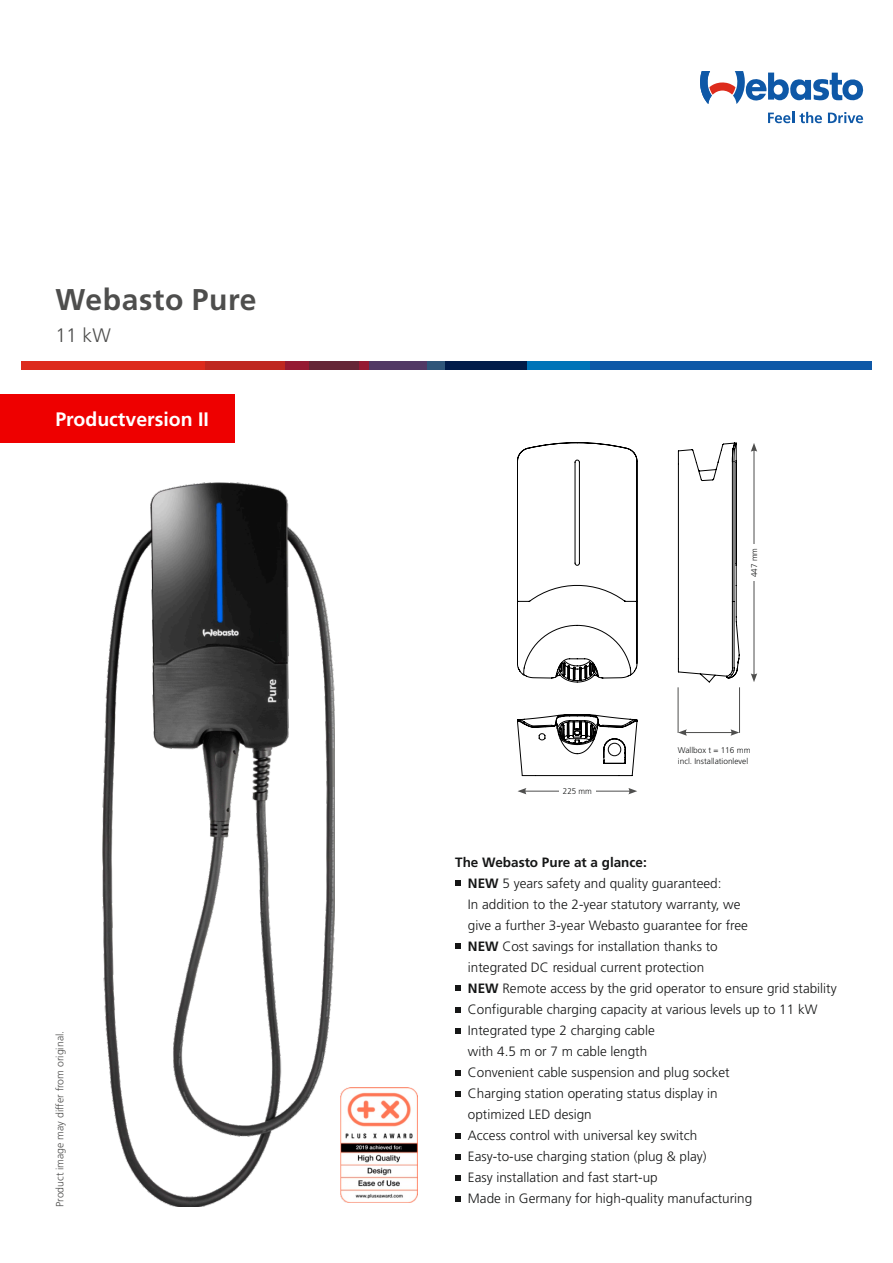
<style>
.page{position:relative;width:893px;height:1263px;background:#fff}
.page>*{position:absolute;margin:0;border:0;box-sizing:border-box;transform-origin:0 0}
.t1{font:700 30px "Frutiger";letter-spacing:.02em;color:#4e4e4d}
.t2{font:700 19.5px "Frutiger";color:#fff}
.t3{font:300 19.5px "Frutiger";color:#4e4e4d}
.t4{font:300 13.5px/21px "Frutiger";color:#151616}
.t5{font:300 10.5px "Frutiger";color:#4e4e4d}
.t6{font:300 8.25px/11.2px "Frutiger";color:#151616}
.s1{font-weight:700}
</style>
<div class="page">
<svg style="left:700px;top:71px;width:164px;height:33px"></svg>
<svg style="left:768px;top:112px;width:54px;height:11px"></svg>
<svg style="left:828px;top:112px;width:35px;height:11px"></svg>
<div style="left:21px;top:361px;width:184px;height:8px;background:#dd2b1c"></div>
<div style="left:205px;top:361px;width:80px;height:8px;background:#bf2820"></div>
<div style="left:285px;top:361px;width:24px;height:8px;background:#951a33"></div>
<div style="left:309px;top:361px;width:50px;height:8px;background:#652637"></div>
<div style="left:359px;top:361px;width:10px;height:8px;background:#951a33"></div>
<div style="left:369px;top:361px;width:58px;height:8px;background:#513965"></div>
<div style="left:427px;top:361px;width:18px;height:8px;background:#2f567a"></div>
<div style="left:445px;top:361px;width:82px;height:8px;background:#011c4a"></div>
<div style="left:527px;top:361px;width:63px;height:8px;background:#0074b8"></div>
<div style="left:590px;top:361px;width:282px;height:8px;background:#0e58a7"></div>
<img style="left:103px;top:483px;width:232px;height:724px">
<img style="left:340px;top:1087px;width:78px;height:116px">
<div style="left:0;top:394px;width:234px;height:49px;background:#e00"></div>
<hr style="left:754px;top:449px;width:1px;height:227px;background:#4e4e4d">
<svg style="left:751px;top:443px;width:6px;height:9px"></svg>
<svg style="left:751px;top:673px;width:6px;height:9px"></svg>
<div style="left:750px;top:544px;width:8px;height:37px;background:#fff"></div>
<hr style="left:684px;top:732px;width:49px;height:1px;background:#4e4e4d">
<svg style="left:730px;top:729px;width:9px;height:7px"></svg>
<svg style="left:679px;top:729px;width:8px;height:7px"></svg>
<hr style="left:524px;top:791px;width:107px;height:1px;background:#4e4e4d">
<svg style="left:628px;top:788px;width:9px;height:6px"></svg>
<svg style="left:517px;top:788px;width:9px;height:6px"></svg>
<div style="left:559px;top:787px;width:36px;height:8px;background:#fff"></div>
<hr style="left:678px;top:687px;width:1px;height:46px;background:#4e4e4d">
<hr style="left:739px;top:687px;width:1px;height:46px;background:#4e4e4d">
<svg style="left:517px;top:714px;width:120px;height:62px"></svg>
<svg style="left:517px;top:442px;width:120px;height:240px"></svg>
<svg style="left:678px;top:442px;width:61px;height:240px"></svg>
<svg style="left:455px;top:880px;width:5px;height:6px"></svg>
<svg style="left:455px;top:943px;width:5px;height:6px"></svg>
<svg style="left:455px;top:985px;width:5px;height:6px"></svg>
<svg style="left:455px;top:1007px;width:5px;height:6px"></svg>
<svg style="left:455px;top:1028px;width:5px;height:6px"></svg>
<svg style="left:455px;top:1070px;width:5px;height:6px"></svg>
<svg style="left:455px;top:1091px;width:5px;height:6px"></svg>
<svg style="left:455px;top:1133px;width:5px;height:6px"></svg>
<svg style="left:455px;top:1154px;width:5px;height:6px"></svg>
<svg style="left:455px;top:1175px;width:5px;height:6px"></svg>
<svg style="left:455px;top:1196px;width:5px;height:6px"></svg>
<h1 class="t1" style="left:55px;top:288px;width:202px">Webasto Pure</h1>
<h2 class="t3" style="left:55px;top:327px;width:57px">11 kW</h2>
<h2 class="t2" style="left:55px;top:411px;width:155px">Productversion II</h2>
<p class="t5" style="left:55px;top:1207px;width:178px;rotate:-90deg">Product image may differ from original.</p>
<p class="t6" style="left:749px;top:577px;width:30px;rotate:-90deg">447 mm</p>
<p class="t6" style="left:563px;top:786px;width:30px">225 mm</p>
<p class="t6" style="left:678px;top:745px;width:74px">Wallbox t = 116 mm incl. Installationlevel</p>
<p class="t4" style="left:468px;top:853px;width:370px;text-indent:-13px"><span class="s1">The Webasto Pure at a glance:<br>NEW</span> 5 years safety and quality guaranteed:<br>In addition to the 2-year statutory warranty, we<br>give a further 3-year Webasto guarantee for free<br><span class="s1">NEW</span> Cost savings for installation thanks to<br>integrated DC residual current protection<br><span class="s1">NEW</span> Remote access by the grid operator to ensure grid stability Configurable charging capacity at various levels up to 11 kW Integrated type 2 charging cable<br>with 4.5 m or 7 m cable length<br>Convenient cable suspension and plug socket<br>Charging station operating status display in<br>optimized LED design<br>Access control with universal key switch<br>Easy-to-use charging station (plug &amp; play)<br>Easy installation and fast start-up<br>Made in Germany for high-quality manufacturing</p>
</div>
